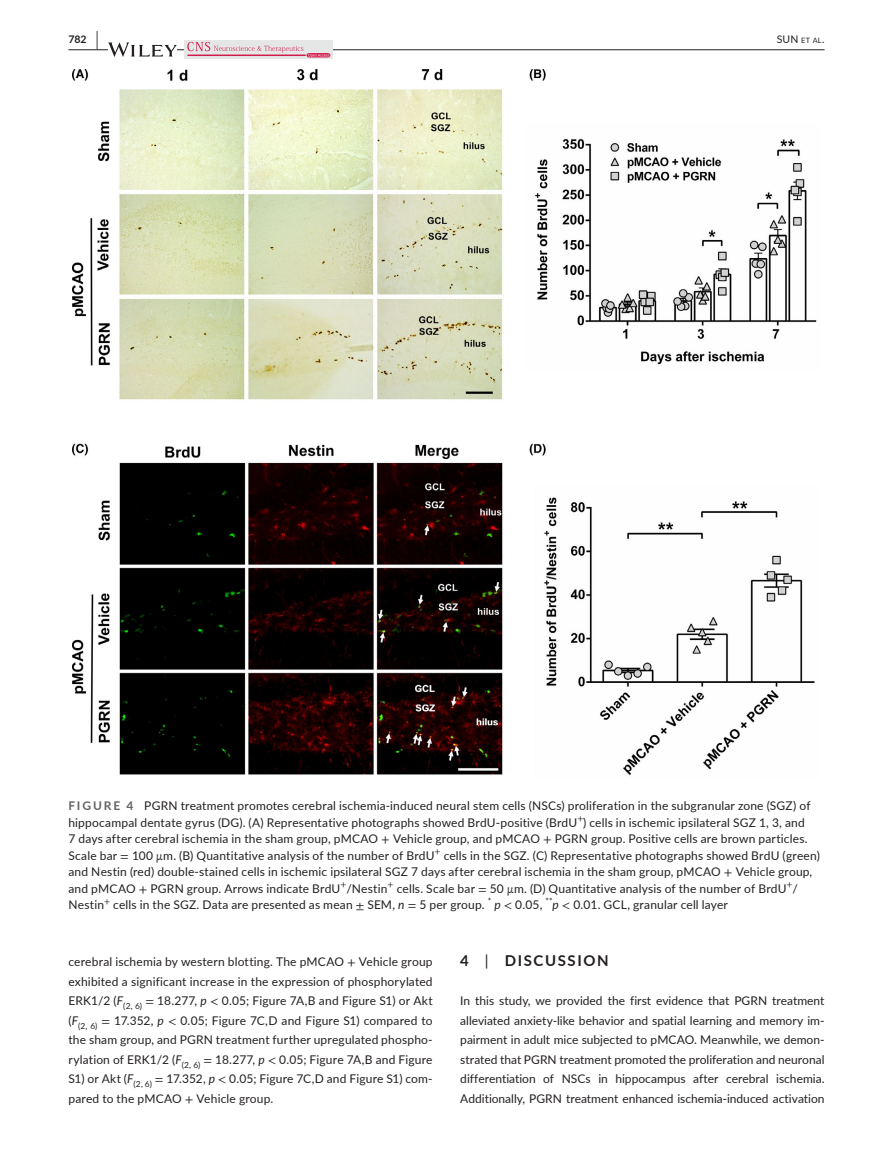
<style>
.page{position:relative;width:893px;height:1174px;background:#fff}
.page>*{position:absolute;margin:0;border:0;box-sizing:border-box;transform-origin:0 0}
.t1{font:700 15px "Lato";letter-spacing:.11em;color:#231f20}
.t2{font:12px/19.5px "Lato";letter-spacing:.015em;color:#231f20;text-align:justify}
.t3{font:10.5px "Lato";color:#231f20}
.t4{font:700 10.5px "Lato";color:#231f20}
.s1{font-size:19.5px}
.s2{font-size:7.35px}
.s3{font-weight:700;color:#636366}
.s4{font-family:"STIX Two Text"}
.s5{font-style:italic}
.s6{font-weight:400}
</style>
<div class="page">
<hr style="left:68px;top:49px;width:756px;height:1px;background:#231f20">
<svg style="left:108px;top:42px;width:69px;height:15px"></svg>
<div style="left:185px;top:40px;width:148px;height:19px;background:#e5e6e6"></div>
<hr style="left:307px;top:53px;width:23px;height:4px;background:#d32955;border-radius:2px">
<svg style="left:187px;top:42px;width:142px;height:15px"></svg>
<img style="left:72px;top:69px;width:745px;height:707px">
<p class="t4" style="left:68px;top:31px;width:31px">782 <span class="s1">|</span></p>
<p class="t3" style="left:777px;top:31px;width:49px">SUN <span class="s2">et al</span>.</p>
<p class="t2" style="left:68px;top:797px;width:753px;line-height:16.5px;text-align:left"><span class="s3">FIGURE 4</span> PGRN treatment promotes cerebral ischemia-induced neural stem cells (NSCs) proliferation in the subgranular zone (SGZ) of hippocampal dentate gyrus (DG). (A) Representative photographs showed BrdU-positive (BrdU<sup>+</sup>) cells in ischemic ipsilateral SGZ 1, 3, and<br>7 days after cerebral ischemia in the sham group, pMCAO <span class="s4">+</span> Vehicle group, and pMCAO <span class="s4">+</span> PGRN group. Positive cells are brown particles.<br>Scale bar <span class="s4">=</span> 100 <span class="s4">µ</span>m. (B) Quantitative analysis of the number of BrdU<sup>+</sup> cells in the SGZ. (C) Representative photographs showed BrdU (green) and Nestin (red) double-stained cells in ischemic ipsilateral SGZ 7 days after cerebral ischemia in the sham group, pMCAO <span class="s4">+</span> Vehicle group, and pMCAO <span class="s4">+</span> PGRN group. Arrows indicate BrdU<sup>+</sup>/Nestin<sup>+</sup> cells. Scale bar <span class="s4">=</span> 50 <span class="s4">µ</span>m. (D) Quantitative analysis of the number of BrdU<sup>+</sup>/ Nestin<sup>+</sup> cells in the SGZ. Data are presented as mean <span class="s4">±</span> SEM, <span class="s5">n</span> <span class="s4">=</span> 5 per group. <sup>*</sup> <span class="s5">p</span> <span class="s4">&lt;</span> 0.05, <sup>**</sup><span class="s5">p</span> <span class="s4">&lt;</span> 0.01. GCL, granular cell layer</p>
<p class="t2" style="left:68px;top:951px;width:366px">cerebral ischemia by western blotting. The pMCAO <span class="s4">+</span> Vehicle group exhibited a significant increase in the expression of phosphorylated ERK1/2 (<span class="s5">F</span><sub>(2,</sub> <sub>6)</sub> <span class="s4">=</span> 18.277, <span class="s5">p</span> <span class="s4">&lt;</span> 0.05; Figure 7A,B and Figure S1) or Akt (<span class="s5">F</span><sub>(2,</sub> <sub>6)</sub> <span class="s4">=</span> 17.352, <span class="s5">p</span> <span class="s4">&lt;</span> 0.05; Figure 7C,D and Figure S1) compared to the sham group, and PGRN treatment further upregulated phospho&shy;rylation of ERK1/2 (<span class="s5">F</span><sub>(2,</sub> <sub>6)</sub> <span class="s4">=</span> 18.277, <span class="s5">p</span> <span class="s4">&lt;</span> 0.05; Figure 7A,B and Figure S1) or Akt (<span class="s5">F</span><sub>(2,</sub> <sub>6)</sub> <span class="s4">=</span> 17.352, <span class="s5">p</span> <span class="s4">&lt;</span> 0.05; Figure 7C,D and Figure S1) com&shy;pared to the pMCAO <span class="s4">+</span> Vehicle group.</p>
<p class="t1" style="left:460px;top:950px;width:150px">4 <span class="s6">|</span> DISCUSSION</p>
<p class="t2" style="left:460px;top:990px;width:366px">In this study, we provided the first evidence that PGRN treatment alleviated anxiety-like behavior and spatial learning and memory im&shy;pairment in adult mice subjected to pMCAO. Meanwhile, we demon&shy;strated that PGRN treatment promoted the proliferation and neuronal differentiation of NSCs in hippocampus after cerebral ischemia.<br>Additionally, PGRN treatment enhanced ischemia-induced activation</p>
</div>
